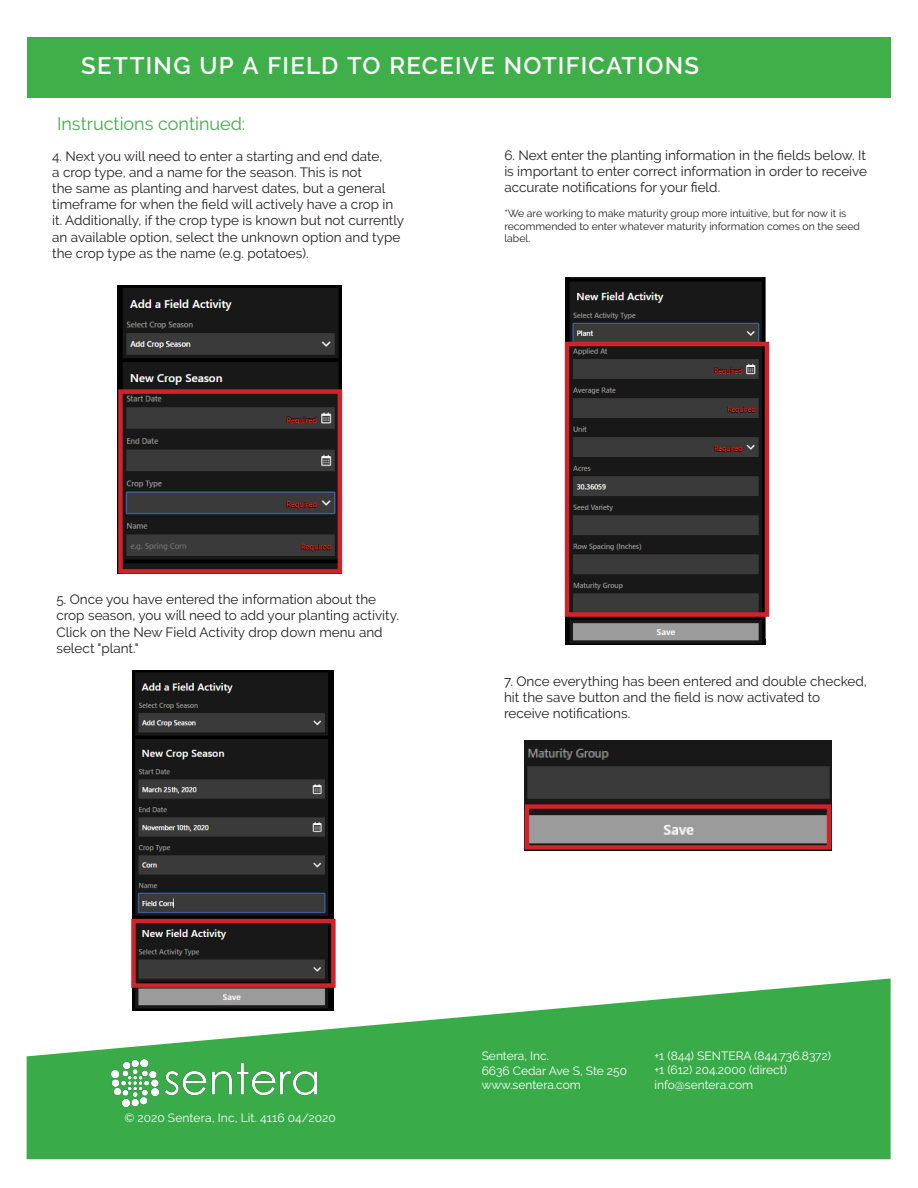
<style>
.page{position:relative;width:918px;height:1188px;background:#fff}
.page>*{position:absolute;margin:0;border:0;box-sizing:border-box;transform-origin:0 0}
.t1{font:600 24px "Raleway";letter-spacing:.05em;color:#fff}
.t2{font:18px "Raleway";color:#40ae49}
.t3{font:13.5px/16.2px "Raleway";color:#231f20}
.t4{font:12px "Raleway";color:#fff}
.t5{font:10.5px/12.6px "Raleway";color:#231f20}
</style>
<div class="page">
<div style="left:27px;top:37px;width:864px;height:61px;background:#3eaf49"></div>
<svg style="left:27px;top:978px;width:864px;height:181px;fill:#39ac49"></svg>
<img style="left:112px;top:1059px;width:204px;height:48px">
<img style="left:118px;top:285px;width:224px;height:284px">
<div style="left:118px;top:389px;width:224px;height:185px;border:4px solid #d1232a"></div>
<img style="left:133px;top:671px;width:201px;height:340px">
<div style="left:131px;top:919px;width:205px;height:69px;border:4px solid #d1232a"></div>
<img style="left:566px;top:278px;width:199px;height:367px">
<div style="left:565px;top:342px;width:204px;height:275px;border:4px solid #d1232a"></div>
<img style="left:525px;top:741px;width:306px;height:104px">
<div style="left:525px;top:804px;width:306px;height:46px;border:4px solid #d1232a"></div>
<p class="t1" style="left:81px;top:51px;width:620px">SETTING UP A FIELD TO RECEIVE NOTIFICATIONS</p>
<p class="t2" style="left:57px;top:114px;width:190px">Instructions continued:</p>
<p class="t3" style="left:52px;top:148px;width:354px">4. Next you will need to enter a starting and end date,<br>a crop type, and a name for the season. This is not<br>the same as planting and harvest dates, but a general timeframe for when the field will actively have a crop in it. Additionally, if the crop type is known but not currently an available option, select the unknown option and type the crop type as the name (e.g. potatoes).</p>
<p class="t3" style="left:504px;top:147px;width:364px;text-align:justify">6. Next enter the planting information in the fields below. It is important to enter correct information in order to receive accurate notifications for your field.</p>
<p class="t5" style="left:504px;top:207px;width:357px">*We are working to make maturity group more intuitive, but for now it is recommended to enter whatever maturity information comes on the seed label.</p>
<p class="t3" style="left:56px;top:591px;width:344px">5. Once you have entered the information about the crop season, you will need to add your planting activity.<br>Click on the New Field Activity drop down menu and select "plant."</p>
<p class="t3" style="left:504px;top:673px;width:364px">7. Once everything has been entered and double checked, hit the save button and the field is now activated to receive notifications.</p>
<p class="t4" style="left:125px;top:1111px;width:213px">© 2020 Sentera, Inc, Lit. 4116 04/2020</p>
<p class="t4" style="left:482px;top:1049px;width:69px">Sentera, Inc.</p>
<p class="t4" style="left:482px;top:1063px;width:147px">6636 Cedar Ave S, Ste 250</p>
<p class="t4" style="left:482px;top:1078px;width:101px">www.sentera.com</p>
<p class="t4" style="left:654px;top:1049px;width:178px">+1 (844) SENTERA (844.736.8372)</p>
<p class="t4" style="left:654px;top:1063px;width:134px">+1 (612) 204.2000 (direct)</p>
<p class="t4" style="left:654px;top:1077px;width:100px">info@sentera.com</p>
</div>
